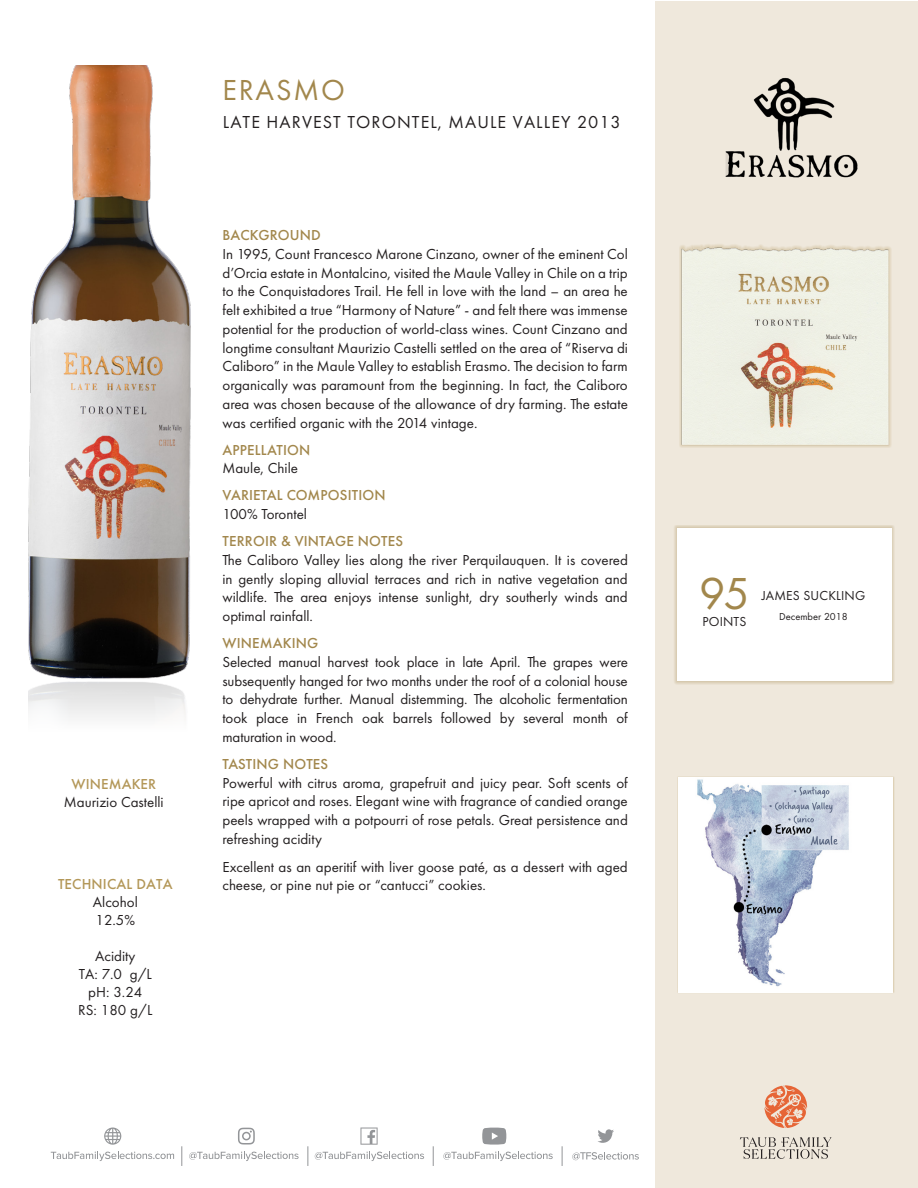
<style>
.page{position:relative;width:918px;height:1188px;background:#fff}
.page>*{position:absolute;margin:0;border:0;box-sizing:border-box;transform-origin:0 0}
.t1{font:46.5px "Futura PT";color:#a2874c}
.t2{font:30px "Futura PT";letter-spacing:.06em;color:#a2874c}
.t3{font:18px "Futura PT";letter-spacing:.06em;color:#231f20}
.Para_Body{font:15px/18.8px "Futura PT";color:#231f20;text-align:justify}
.Para_Head{font:500 15px "Futura PT";letter-spacing:.01em;color:#a2874c}
.Para_Head-2{font:500 15px "Futura PT";letter-spacing:.01em;color:#b39758}
.t4{font:13.5px "Futura PT";letter-spacing:.01em;color:#231f20}
.t5{font:10.5px "Futura PT";color:#231f20}
</style>
<div class="page">
<div style="left:655px;top:1px;width:263px;height:1187px;background:#efe8dc"></div>
<img style="left:679px;top:244px;width:212px;height:204px">
<div style="left:674px;top:525px;width:221px;height:160px;background:#a2874c;opacity:.65"></div>
<div style="left:677px;top:528px;width:214px;height:153px;background:#fff"></div>
<div style="left:677px;top:776px;width:217px;height:217px;background:#fff"></div>
<img style="left:697px;top:779px;width:152px;height:208px">
<img style="left:725px;top:78px;width:133px;height:100px">
<img style="left:28px;top:66px;width:163px;height:606px">
<img style="left:28px;top:672px;width:158px;height:46px">
<svg style="left:572px;top:1152px;width:67px;height:8px"></svg>
<svg style="left:51px;top:1152px;width:123px;height:9px"></svg>
<svg style="left:189px;top:1152px;width:110px;height:9px"></svg>
<svg style="left:315px;top:1152px;width:109px;height:9px"></svg>
<svg style="left:443px;top:1152px;width:110px;height:9px"></svg>
<svg style="left:562px;top:1146px;width:1px;height:20px"></svg>
<svg style="left:308px;top:1146px;width:1px;height:20px"></svg>
<svg style="left:182px;top:1146px;width:1px;height:20px"></svg>
<svg style="left:360px;top:1128px;width:18px;height:17px"></svg>
<svg style="left:238px;top:1128px;width:17px;height:17px"></svg>
<svg style="left:433px;top:1146px;width:1px;height:20px"></svg>
<svg style="left:598px;top:1129px;width:16px;height:14px"></svg>
<svg style="left:104px;top:1128px;width:17px;height:17px"></svg>
<svg style="left:482px;top:1128px;width:24px;height:17px"></svg>
<svg style="left:740px;top:1137px;width:92px;height:22px"></svg>
<svg style="left:764px;top:1085px;width:44px;height:43px"></svg>
<p class="Para_Head-2" style="left:71px;top:775px;width:86px">WINEMAKER</p>
<p class="Para_Body" style="left:64px;top:793px;width:101px">Maurizio Castelli</p>
<p class="t2" style="left:222px;top:72px;width:124px">ERASMO</p>
<p class="t3" style="left:223px;top:111px;width:399px">LATE HARVEST TORONTEL, MAULE VALLEY 2013</p>
<p class="Para_Head" style="left:223px;top:226px;width:100px">BACKGROUND</p>
<p class="Para_Body" style="left:222px;top:244px;width:407px">In 1995, Count Francesco Marone Cinzano, owner of the eminent Col d’Orcia estate in Montalcino, visited the Maule Valley in Chile on a trip to the Conquistadores Trail. He fell in love with the land – an area he felt exhibited a true “Harmony of Nature” - and felt there was immense potential for the production of world-class wines. Count Cinzano and longtime consultant Maurizio Castelli settled on the area of “Riserva di Caliboro” in the Maule Valley to establish Erasmo. The decision to farm organically was paramount from the beginning. In fact, the Caliboro area was chosen because of the allowance of dry farming. The estate was certified organic with the 2014 vintage.</p>
<p class="Para_Head" style="left:223px;top:441px;width:89px">APPELLATION</p>
<p class="Para_Body" style="left:222px;top:459px;width:77px">Maule, Chile</p>
<p class="Para_Head" style="left:223px;top:486px;width:165px">VARIETAL COMPOSITION</p>
<p class="Para_Body" style="left:222px;top:505px;width:86px">100% Torontel</p>
<p class="Para_Head" style="left:223px;top:532px;width:182px">TERROIR &amp; VINTAGE NOTES</p>
<p class="Para_Body" style="left:222px;top:550px;width:407px">The Caliboro Valley lies along the river Perquilauquen. It is covered in gently sloping alluvial terraces and rich in native vegetation and wildlife. The area enjoys intense sunlight, dry southerly winds and optimal rainfall.</p>
<p class="Para_Head" style="left:223px;top:634px;width:97px">WINEMAKING</p>
<p class="Para_Body" style="left:222px;top:652px;width:407px">Selected manual harvest took place in late April. The grapes were subsequently hanged for two months under the roof of a colonial house to dehydrate further. Manual distemming. The alcoholic fermentation took place in French oak barrels followed by several month of maturation in wood.</p>
<p class="Para_Head" style="left:223px;top:755px;width:107px">TASTING NOTES</p>
<p class="Para_Body" style="left:222px;top:773px;width:407px">Powerful with citrus aroma, grapefruit and juicy pear. Soft scents of ripe apricot and roses. Elegant wine with fragrance of candied orange peels wrapped with a potpourri of rose petals. Great persistence and refreshing acidity</p>
<p class="Para_Body" style="left:222px;top:857px;width:407px">Excellent as an aperitif with liver goose paté, as a dessert with aged</p>
<p class="Para_Head-2" style="left:58px;top:875px;width:116px">TECHNICAL DATA</p>
<p class="Para_Body" style="left:222px;top:876px;width:265px">cheese, or pine nut pie or “cantucci” cookies.</p>
<p class="Para_Body" style="left:93px;top:893px;width:46px">Alcohol</p>
<p class="Para_Body" style="left:96px;top:911px;width:41px">12.5%</p>
<p class="Para_Body" style="left:95px;top:947px;width:42px">Acidity</p>
<p class="Para_Body" style="left:79px;top:965px;width:75px">TA: 7.0 g/L</p>
<p class="Para_Body" style="left:88px;top:983px;width:56px">pH: 3.24</p>
<p class="Para_Body" style="left:78px;top:1001px;width:76px">RS: 180 g/L</p>
<p class="t1" style="left:699px;top:566px;width:52px">95</p>
<p class="t4" style="left:703px;top:613px;width:45px">POINTS</p>
<p class="t4" style="left:762px;top:588px;width:105px">JAMES SUCKLING</p>
<p class="t5" style="left:779px;top:610px;width:70px">December 2018</p>
</div>
